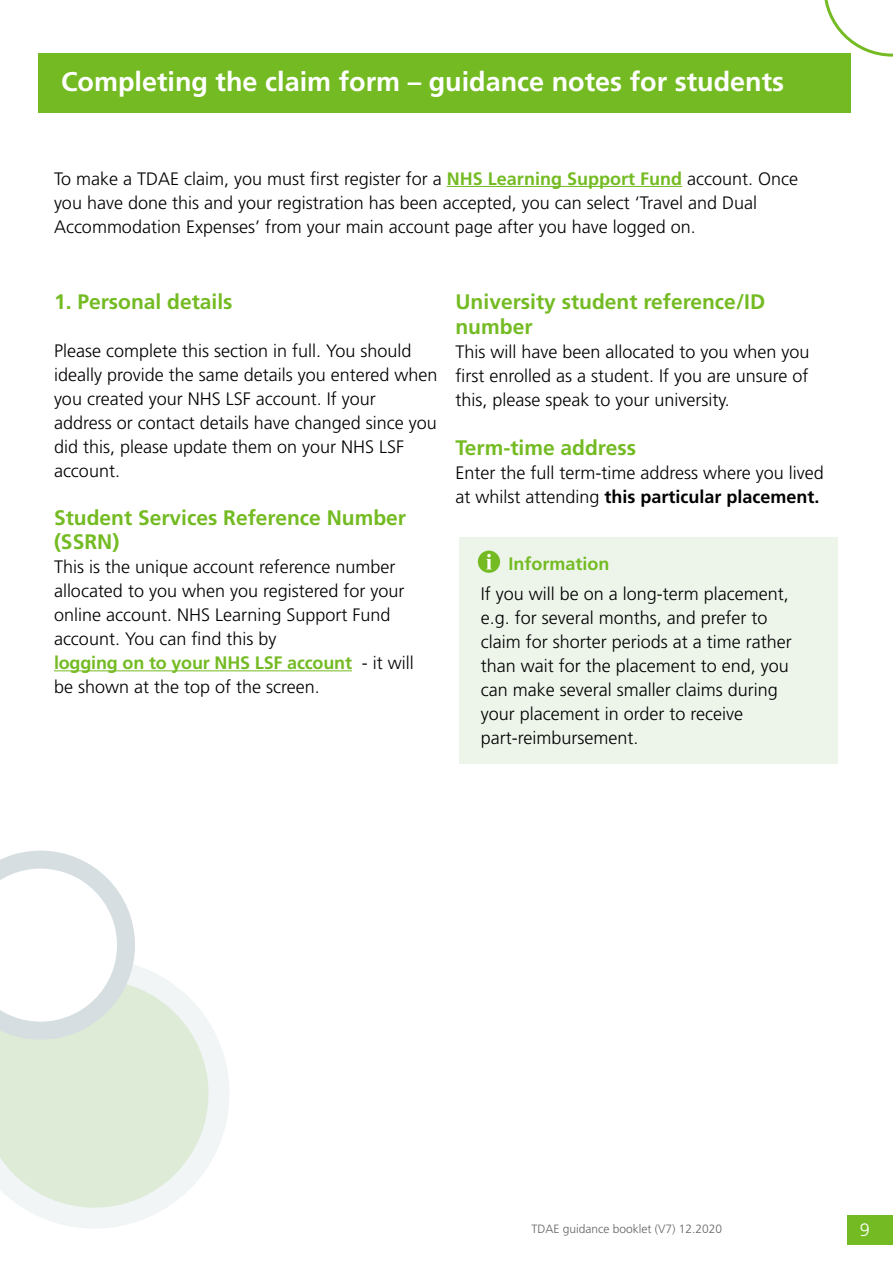
<style>
.page{position:relative;width:893px;height:1263px;background:#fff}
.page>*{position:absolute;margin:0;border:0;box-sizing:border-box;transform-origin:0 0}
.t1{font:700 27px "Frutiger LT Std";color:#fff}
.t2{font:700 21px/24px "Frutiger LT Std";color:#74bb23}
.t3{font:300 18px/24px "Frutiger LT Std";color:#000}
.t4{font:300 18px "Frutiger LT Std";color:#fff}
.t5{font:300 12px "Frutiger LT Std";color:#646363}
.s1{font-weight:700;color:#74bb23}
.s2{font-weight:700}
</style>
<div class="page">
<div style="left:459px;top:538px;width:378px;height:226px;background:#edf5eb"></div>
<hr style="left:447px;top:186px;width:235px;height:1px;background:#74bb23">
<hr style="left:54px;top:670px;width:298px;height:1px;background:#74bb23">
<div style="left:38px;top:53px;width:813px;height:59px;background:#74bb23"></div>
<svg style="left:824px;top:0;width:69px;height:57px"></svg>
<div style="left:478px;top:551px;width:22px;height:22px;background:#74bb23;border-radius:50%"></div>
<svg style="left:486px;top:554px;width:5px;height:15px"></svg>
<svg style="left:0;top:965px;width:229px;height:263px"></svg>
<svg style="left:0;top:851px;width:135px;height:189px"></svg>
<div style="left:847px;top:1215px;width:46px;height:30px;background:#74bb23"></div>
<p class="t1" style="left:61px;top:66px;width:725px">Completing the claim form – guidance notes for students</p>
<p class="t3" style="left:54px;top:167px;width:746px">To make a TDAE claim, you must frst register for a <span class="s1">NHS Learning Support Fund</span> account. Once you have done this and your registration has been accepted, you can select ‘Travel and Dual<br>Accommodation Expenses’ from your main account page after you have logged on.</p>
<h3 class="t2" style="left:54px;top:290px;width:180px">1. Personal details</h3>
<p class="t3" style="left:54px;top:339px;width:385px">Please complete this section in full. You should ideally provide the same details you entered when you created your NHS LSF account. If your address or contact details have changed since you did this, please update them on your NHS LSF account.</p>
<h3 class="t2" style="left:54px;top:506px;width:354px">Student Services Reference Number (SSRN)</h3>
<p class="t3" style="left:54px;top:555px;width:361px">This is the unique account reference number allocated to you when you registered for your online account. NHS Learning Support Fund account. You can fnd this by<br><span class="s1">logging on to your NHS LSF account</span> - it will be shown at the top of the screen.</p>
<h3 class="t2" style="left:455px;top:289px;width:311px;line-height:25.2px">University student reference/ID number</h3>
<p class="t3" style="left:455px;top:340px;width:356px;text-align:justify">This will have been allocated to you when you frst enrolled as a student. If you are unsure of this, please speak to your university.</p>
<h3 class="t2" style="left:455px;top:436px;width:182px">Term-time address</h3>
<p class="t3" style="left:455px;top:461px;width:370px">Enter the full term-time address where you lived at whilst attending <span class="s2">this particular placement.</span></p>
<p class="t3" style="left:481px;top:549px;width:310px;line-height:30px;text-indent:28px"><span class="s1">Information<br></span>If you will be on a long-term placement,</p>
<p class="t3" style="left:481px;top:606px;width:312px">e.g. for several months, and prefer to claim for shorter periods at a time rather than wait for the placement to end, you can make several smaller claims during your placement in order to receive part-reimbursement.</p>
<p class="t5" style="left:531px;top:1222px;width:192px">TDAE guidance booklet (V7) 12.2020</p>
<p class="t4" style="left:860px;top:1220px;width:12px">9</p>
</div>
